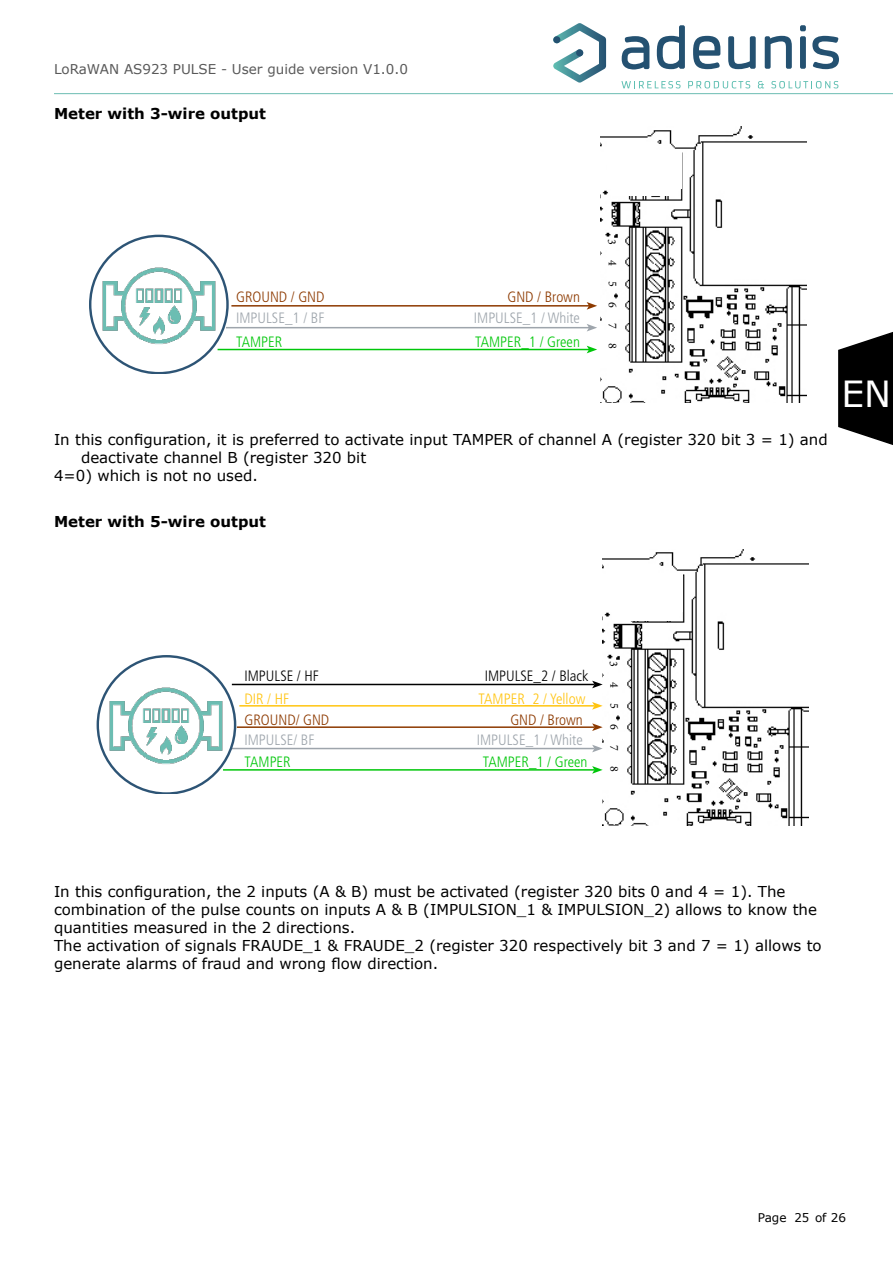
<style>
.page{position:relative;width:893px;height:1263px;background:#fff}
.page>*{position:absolute;margin:0;border:0;box-sizing:border-box;transform-origin:0 0}
.t1{font:36px "Verdana";color:#fff}
.Texte{font:15px/18px "Verdana";color:#000}
.t2{font:300 condensed 15px "Frutiger LT";color:#9ea5ac}
.Texte-2{font:700 15px "Verdana";color:#000}
.t3{font:300 condensed 15px "Frutiger LT";color:#00c70a}
.t4{font:300 condensed 15px "Frutiger LT";color:#8d3a00}
.t5{font:300 condensed 15px "Frutiger LT";color:#000}
.t6{font:300 condensed 15px "Frutiger LT";color:#ffc410}
.t7{font:13.5px "Verdana";color:#595959}
.t8{font:12px "Minion Pro";color:#000}
.t9{font:12px "Verdana";color:#000}
</style>
<div class="page">
<svg style="left:553px;top:23px;width:53px;height:60px"></svg>
<div style="left:553px;top:36px;width:7px;height:7px;background:#245171;border-radius:50%"></div>
<div style="left:576px;top:49px;width:7px;height:7px;background:#245171;border-radius:50%"></div>
<svg style="left:621px;top:81px;width:59px;height:7px"></svg>
<svg style="left:688px;top:81px;width:62px;height:7px"></svg>
<svg style="left:758px;top:81px;width:6px;height:7px"></svg>
<svg style="left:771px;top:81px;width:67px;height:7px"></svg>
<svg style="left:622px;top:36px;width:27px;height:34px"></svg>
<svg style="left:657px;top:25px;width:28px;height:44px"></svg>
<svg style="left:693px;top:36px;width:27px;height:33px"></svg>
<svg style="left:728px;top:36px;width:28px;height:33px"></svg>
<svg style="left:765px;top:36px;width:27px;height:33px"></svg>
<svg style="left:800px;top:25px;width:6px;height:6px"></svg>
<div style="left:800px;top:36px;width:6px;height:33px;background:#245171;border-radius:2px"></div>
<svg style="left:812px;top:36px;width:27px;height:33px"></svg>
<hr style="left:54px;top:93px;width:839px;height:1px;background:#6cbdb2">
<svg style="left:838px;top:332px;width:55px;height:113px;background:#282828"></svg>
<hr style="left:231px;top:305px;width:358px;height:2px;background:#8d3a00">
<svg style="left:587px;top:302px;width:10px;height:8px"></svg>
<hr style="left:226px;top:327px;width:363px;height:1px;background:#9ea5ac">
<svg style="left:587px;top:324px;width:10px;height:7px"></svg>
<svg style="left:105px;top:235px;width:108px;height:138px"></svg>
<img style="left:89px;top:260px;width:142px;height:95px">
<hr style="left:218px;top:349px;width:371px;height:1px;background:#00c70a">
<svg style="left:587px;top:346px;width:10px;height:7px"></svg>
<img style="left:600px;top:127px;width:207px;height:276px">
<div style="left:611px;top:154px;width:66px;height:42px;background:#fff"></div>
<div style="left:607px;top:151px;width:75px;height:38px;background:#fff"></div>
<img style="left:602px;top:549px;width:206px;height:276px">
<div style="left:613px;top:580px;width:66px;height:41px;background:#fff"></div>
<div style="left:608px;top:573px;width:75px;height:39px;background:#fff"></div>
<hr style="left:237px;top:726px;width:357px;height:2px;background:#8d3a00">
<svg style="left:592px;top:723px;width:11px;height:8px"></svg>
<hr style="left:231px;top:748px;width:363px;height:1px;background:#9ea5ac">
<svg style="left:592px;top:745px;width:11px;height:7px"></svg>
<svg style="left:113px;top:655px;width:107px;height:138px"></svg>
<img style="left:96px;top:680px;width:143px;height:96px">
<hr style="left:223px;top:769px;width:371px;height:2px;background:#00c70a">
<svg style="left:592px;top:766px;width:11px;height:8px"></svg>
<hr style="left:232px;top:684px;width:362px;height:1px;background:#000">
<svg style="left:592px;top:681px;width:11px;height:7px"></svg>
<hr style="left:239px;top:705px;width:355px;height:1px;background:#ffc410">
<svg style="left:592px;top:702px;width:11px;height:8px"></svg>
<p class="t7" style="left:54px;top:60px;width:355px">LoRaWAN AS923 PULSE - User guide version V1.0.0</p>
<p class="Texte-2" style="left:54px;top:103px;width:214px">Meter with 3-wire output</p>
<p class="t4" style="left:236px;top:289px;width:90px">GROUND / GND</p>
<p class="t3" style="left:236px;top:333px;width:48px">TAMPER</p>
<p class="t3" style="left:475px;top:333px;width:106px">TAMPER_1 / Green</p>
<p class="t4" style="left:507px;top:289px;width:74px">GND / Brown</p>
<p class="t2" style="left:474px;top:310px;width:108px">IMPULSE_1 / White</p>
<p class="t2" style="left:236px;top:310px;width:90px">IMPULSE_1 / BF</p>
<p class="t8" style="left:620px;top:239px;width:7px;rotate:90deg">3</p>
<p class="t8" style="left:621px;top:260px;width:7px;rotate:90deg">4</p>
<p class="t8" style="left:621px;top:281px;width:7px;rotate:90deg">5</p>
<p class="t8" style="left:621px;top:302px;width:7px;rotate:90deg">6</p>
<p class="t8" style="left:621px;top:323px;width:7px;rotate:90deg">7</p>
<p class="t8" style="left:621px;top:343px;width:7px;rotate:90deg">8</p>
<p class="Texte" style="left:81px;top:430px;width:748px;text-indent:-27px">In this configuration, it is preferred to activate input TAMPER of channel A (register 320 bit 3 = 1) and deactivate channel B (register 320 bit</p>
<p class="Texte" style="left:54px;top:466px;width:205px">4=0) which is not no used.</p>
<p class="Texte-2" style="left:54px;top:510px;width:214px">Meter with 5-wire output</p>
<h1 class="t1" style="left:841px;top:369px;width:51px">EN</h1>
<p class="t5" style="left:244px;top:667px;width:76px">IMPULSE / HF</p>
<p class="t5" style="left:485px;top:667px;width:105px">IMPULSE_2 / Black</p>
<p class="t6" style="left:244px;top:690px;width:46px">DIR / HF</p>
<p class="t6" style="left:479px;top:690px;width:108px">TAMPER_2 / Yellow</p>
<p class="t4" style="left:244px;top:711px;width:86px">GROUND/ GND</p>
<p class="t3" style="left:244px;top:753px;width:48px">TAMPER</p>
<p class="t3" style="left:483px;top:753px;width:106px">TAMPER_1 / Green</p>
<p class="t4" style="left:510px;top:711px;width:74px">GND / Brown</p>
<p class="t2" style="left:477px;top:731px;width:108px">IMPULSE_1 / White</p>
<p class="t2" style="left:244px;top:731px;width:71px">IMPULSE/ BF</p>
<p class="t8" style="left:622px;top:661px;width:7px;rotate:90deg">3</p>
<p class="t8" style="left:622px;top:682px;width:7px;rotate:90deg">4</p>
<p class="t8" style="left:622px;top:703px;width:7px;rotate:90deg">5</p>
<p class="t8" style="left:622px;top:724px;width:7px;rotate:90deg">6</p>
<p class="t8" style="left:622px;top:745px;width:7px;rotate:90deg">7</p>
<p class="t8" style="left:622px;top:766px;width:7px;rotate:90deg">8</p>
<p class="Texte" style="left:54px;top:882px;width:764px">In this configuration, the 2 inputs (A &amp; B) must be activated (register 320 bits 0 and 4 = 1). The combination of the pulse counts on inputs A &amp; B (IMPULSION_1 &amp; IMPULSION_2) allows to know the quantities measured in the 2 directions.</p>
<p class="Texte" style="left:54px;top:936px;width:769px">The activation of signals FRAUDE_1 &amp; FRAUDE_2 (register 320 respectively bit 3 and 7 = 1) allows to generate alarms of fraud and wrong flow direction.</p>
<p class="t9" style="left:758px;top:1209px;width:90px">Page 25 of 26</p>
</div>
